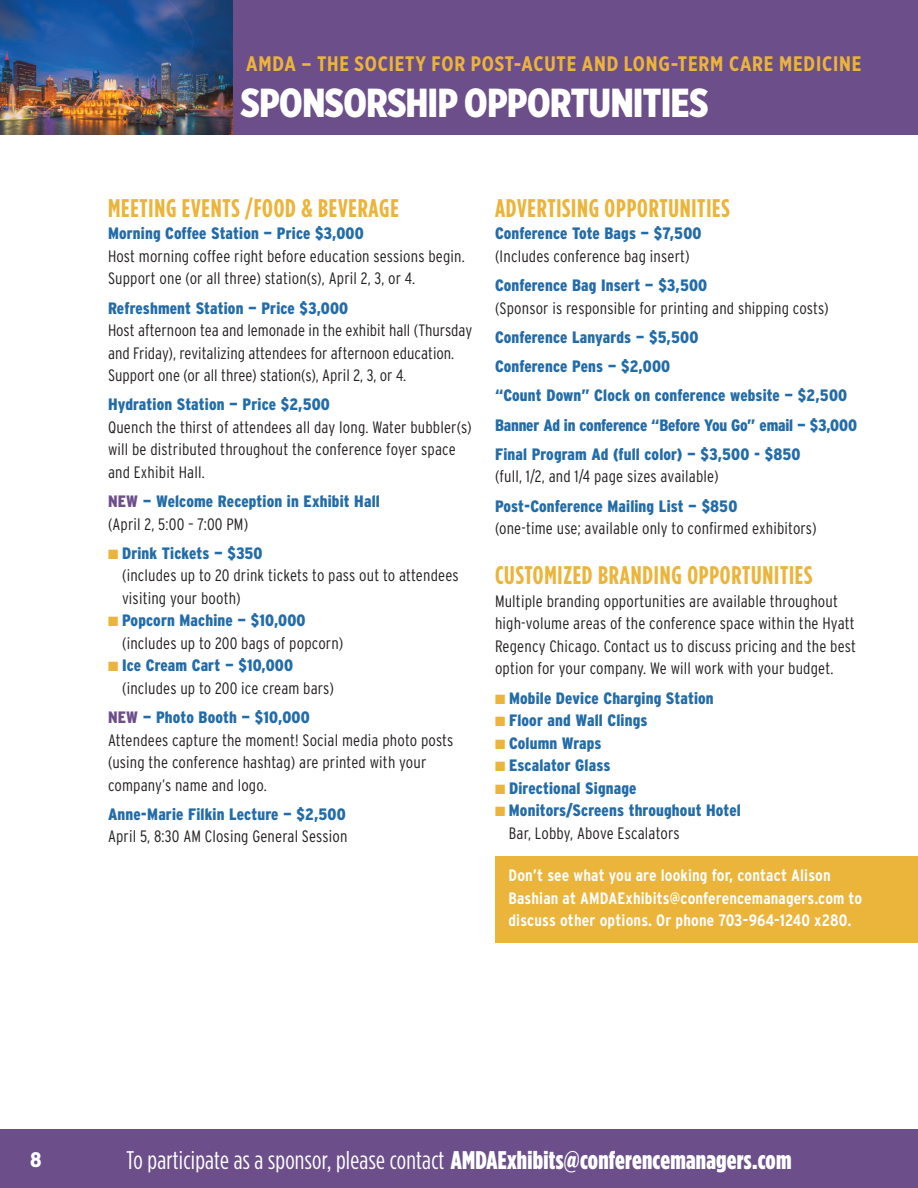
<style>
.page{position:relative;width:918px;height:1188px;background:#fff}
.page>*{position:absolute;margin:0;border:0;box-sizing:border-box;transform-origin:0 0}
._19_Page_Heads{font:900 40.5px "Gotham X Narrow";letter-spacing:-.01em;color:#fff}
.subhead{font:700 25.5px "Gotham Condensed";letter-spacing:.03em;color:#ebb43b}
.t1{font:25.5px "Gotham Condensed";letter-spacing:.01em;color:#fff}
.t2{font:700 21px "Gotham X Narrow";letter-spacing:.04em;color:#ebb43b}
.t3{font:900 condensed 21px "Interstate";color:#fff}
._14_text{font:300 condensed 16.5px/22.5px "Interstate";letter-spacing:.01em;color:#231f20}
._14_text-2{font:900 condensed 16.5px/22.5px "Interstate";letter-spacing:.01em;color:#236ca8}
._14_text-3{font:700 condensed 16.5px/22.5px "Interstate";letter-spacing:.01em;color:#fff}
._14_text-4{font:900 condensed 16.5px "Interstate";letter-spacing:-.01em;color:#236ca8}
.s1{font-weight:900;color:#236ca8}
.s2{color:#6b4e8a}
.s3{font-weight:300;color:#231f20}
.s4{color:#ebb43b}
.s5{font-weight:900;color:#6b4e8a}
.s6{font-weight:900}
</style>
<div class="page">
<div style="left:496px;top:856px;width:422px;height:87px;background:#ebb43b"></div>
<div style="left:0;top:0;width:918px;height:135px;background:#6b4e8a"></div>
<img style="left:0;top:0;width:233px;height:135px">
<div style="left:0;top:1129px;width:918px;height:59px;background:#6b4e8a"></div>
<p class="t2" style="left:246px;top:51px;width:617px">AMDA – THE SOCIETY FOR POST-ACUTE AND LONG-TERM CARE MEDICINE</p>
<p class="_19_Page_Heads" style="left:241px;top:78px;width:469px">SPONSORSHIP OPPORTUNITIES</p>
<p class="subhead" style="left:108px;top:193px;width:292px">MEETING EVENTS /FOOD &amp; BEVERAGE</p>
<p class="_14_text" style="left:108px;top:222px;width:358px"><span class="s1">Morning Coffee Station — Price $3,000<br></span>Host morning coffee right before education sessions begin.<br>Support one (or all three) station(s), April 2, 3, or 4.</p>
<p class="_14_text" style="left:108px;top:296px;width:366px"><span class="s1">Refreshment Station — Price $3,000<br></span>Host afternoon tea and lemonade in the exhibit hall (Thursday and Friday), revitalizing attendees for afternoon education.<br>Support one (or all three) station(s), April 2, 3, or 4.</p>
<p class="_14_text" style="left:108px;top:393px;width:365px"><span class="s1">Hydration Station — Price $2,500<br></span>Quench the thirst of attendees all day long. Water bubbler(s) will be distributed throughout the conference foyer space and Exhibit Hall.</p>
<p class="_14_text-2" style="left:108px;top:490px;width:273px"><span class="s2">NEW</span> — Welcome Reception in Exhibit Hall <span class="s3">(April 2, 5:00 – 7:00 PM)</span></p>
<p class="_14_text" style="left:122px;top:542px;width:338px;text-indent:-14px"><span class="s4">■</span> <span class="s1">Drink Tickets — $350<br></span>(includes up to 20 drink tickets to pass out to attendees visiting your booth)</p>
<p class="_14_text" style="left:122px;top:609px;width:223px;text-indent:-14px"><span class="s4">■</span> <span class="s1">Popcorn Machine — $10,000 </span>(includes up to 200 bags of popcorn)</p>
<p class="_14_text" style="left:122px;top:654px;width:213px;text-indent:-14px"><span class="s4">■</span> <span class="s1">Ice Cream Cart — $10,000 </span>(includes up to 200 ice cream bars)</p>
<p class="_14_text" style="left:108px;top:706px;width:347px"><span class="s5">NEW</span> <span class="s1">— Photo Booth — $10,000<br></span>Attendees capture the moment! Social media photo posts (using the conference hashtag) are printed with your company’s name and logo.</p>
<p class="_14_text" style="left:108px;top:803px;width:241px"><span class="s1">Anne-Marie Filkin Lecture — $2,500<br></span>April 5, 8:30 AM Closing General Session</p>
<p class="subhead" style="left:495px;top:193px;width:236px">ADVERTISING OPPORTUNITIES</p>
<p class="_14_text" style="left:495px;top:222px;width:208px"><span class="s1">Conference Tote Bags — $7,500 </span>(Includes conference bag insert)</p>
<p class="_14_text" style="left:495px;top:274px;width:335px"><span class="s1">Conference Bag Insert — $3,500<br></span>(Sponsor is responsible for printing and shipping costs)</p>
<p class="_14_text-2" style="left:495px;top:326px;width:205px">Conference Lanyards — $5,500</p>
<p class="_14_text-2" style="left:495px;top:355px;width:177px">Conference Pens — $2,000</p>
<p class="_14_text-2" style="left:495px;top:384px;width:354px">“Count Down” Clock on conference website — $2,500</p>
<p class="_14_text-4" style="left:495px;top:416px;width:364px">Banner Ad in conference “Before You Go” email — $3,000</p>
<p class="_14_text-2" style="left:495px;top:443px;width:307px">Final Program Ad (full color) — $3,500 - $850 <span class="s3">(full, 1/2, and 1/4 page sizes available)</span></p>
<p class="_14_text" style="left:495px;top:494px;width:323px"><span class="s1">Post-Conference Mailing List — $850<br></span>(one-time use; available only to confirmed exhibitors)</p>
<p class="subhead" style="left:495px;top:561px;width:319px">CUSTOMIZED BRANDING OPPORTUNITIES</p>
<p class="_14_text" style="left:495px;top:590px;width:363px">Multiple branding opportunities are available throughout high-volume areas of the conference space within the Hyatt Regency Chicago. Contact us to discuss pricing and the best option for your company. We will work with your budget.</p>
<p class="_14_text-2" style="left:495px;top:687px;width:220px"><span class="s4">■</span> Mobile Device Charging Station</p>
<p class="_14_text-2" style="left:495px;top:709px;width:154px"><span class="s4">■</span> Floor and Wall Clings</p>
<p class="_14_text-2" style="left:495px;top:732px;width:108px"><span class="s4">■</span> Column Wraps</p>
<p class="_14_text-2" style="left:495px;top:754px;width:117px"><span class="s4">■</span> Escalator Glass</p>
<p class="_14_text-2" style="left:495px;top:777px;width:143px"><span class="s4">■</span> Directional Signage</p>
<p class="_14_text-2" style="left:509px;top:799px;width:233px;text-indent:-14px"><span class="s4">■</span> Monitors/Screens throughout Hotel<br><span class="s3">Bar, Lobby, Above Escalators</span></p>
<p class="_14_text-3" style="left:508px;top:864px;width:355px">Don’t see what you are looking for, contact Alison<br>Bashian at AMDAExhibits@conferencemanagers.com to discuss other options. Or phone 703-964-1240 x280.</p>
<p class="t3" style="left:30px;top:1145px;width:13px">8</p>
<p class="t3" style="left:30px;top:1148px;width:13px">8</p>
<p class="t1" style="left:127px;top:1145px;width:666px">To participate as a sponsor, please contact <span class="s6">AMDAExhibits@conferencemanagers.com</span></p>
</div>
